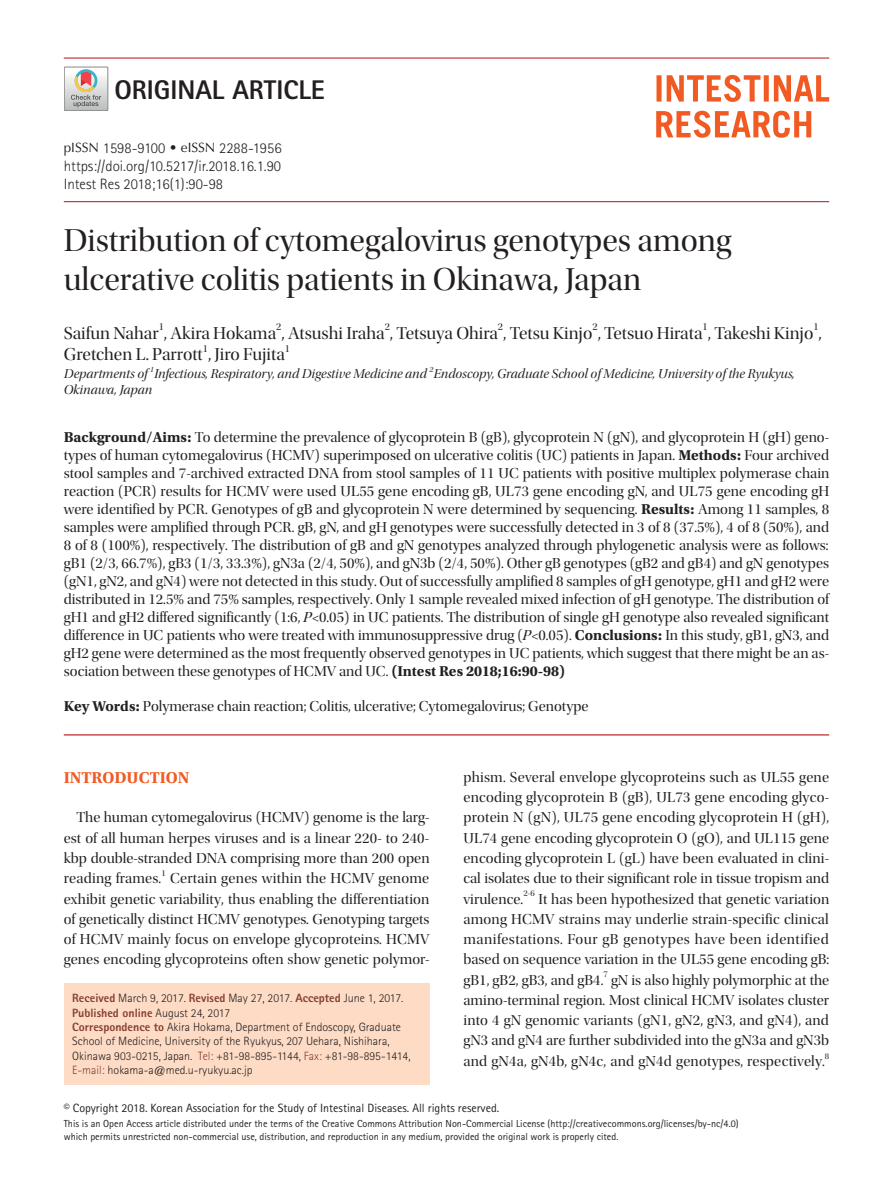
<style>
.page{position:relative;width:893px;height:1191px;background:#fff}
.page>*{position:absolute;margin:0;border:0;box-sizing:border-box;transform-origin:0 0}
.t1{font:33px/39.6px "Utopia Std Disp";color:#231f20}
.t2{font:800 27px "Rotis Sans Serif Std";color:#231f20}
.t3{font:18px "Utopia Std Disp";color:#231f20}
.t4{font:700 16.5px "Utopia Std";color:#f15a22}
.t5{font:15px/20.2px "Utopia Std Disp";color:#231f20;text-align:justify}
.t6{font:300 15px/18px "Rotis Sans Serif Std";color:#231f20;text-align:justify}
.t7{font:13.5px "Utopia Std Disp It";color:#231f20}
.t8{font:300 12px/14.4px "Rotis Sans Serif Std";color:#231f20}
.t9{font:12px "Rotis Sans Serif Std";color:#231f20}
.t10{font:10.5px "Utopia Std Disp";color:#231f20}
.t11{font:10.2px/12.3px "Rotis Sans Serif Std";color:#231f20}
.t12{font:8.7px "Utopia Std Disp";color:#231f20}
.t13{font:7.8px "Utopia Std Disp It";color:#231f20}
.s1{font-family:"Optima LT Std";font-weight:400;font-size:13.5px}
.s2{font-family:"Utopia Std";font-weight:700}
.s3{font-style:italic}
.s4{font-weight:800;color:#843e2f}
.s5{color:#843e2f}
</style>
<div class="page">
<hr style="left:64px;top:58px;width:765px;height:1px;background:#b51218">
<hr style="left:64px;top:201px;width:765px;height:1px;background:#b51218">
<svg style="left:656px;top:111px;width:155px;height:27px"></svg>
<svg style="left:656px;top:75px;width:173px;height:27px"></svg>
<svg style="left:64px;top:67px;width:44px;height:44px;background:#c9c4bf"></svg>
<div style="left:64px;top:983px;width:365px;height:101px;background:#fddbc5"></div>
<hr style="left:64px;top:734px;width:765px;height:1px;background:#b51218">
<h2 class="t2" style="left:114px;top:73px;width:212px">ORIGINAL ARTICLE</h2>
<p class="t6" style="left:64px;top:139px;width:219px"><span class="s1">pISSN</span> 1598-9100 <span class="s1">• eISSN</span> 2288-1956 https://doi.org/10.5217/ir.2018.16.1.90<br>Intest Res 2018;16(1):90-98</p>
<h1 class="t1" style="left:64px;top:221px;width:669px">Distribution of cytomegalovirus genotypes among ulcerative colitis patients in Okinawa, Japan</h1>
<p class="t3" style="left:64px;top:323px;width:760px">Saifun Nahar , Akira Hokama , Atsushi Iraha , Tetsuya Ohira , Tetsu Kinjo , Tetsuo Hirata , Takeshi Kinjo ,</p>
<p class="t10" style="left:159px;top:321px;width:7px">1</p>
<p class="t10" style="left:276px;top:321px;width:7px">2</p>
<p class="t10" style="left:385px;top:321px;width:7px">2</p>
<p class="t10" style="left:498px;top:321px;width:7px">2</p>
<p class="t10" style="left:592px;top:321px;width:7px">2</p>
<p class="t10" style="left:702px;top:321px;width:7px">1</p>
<p class="t10" style="left:813px;top:321px;width:7px">1</p>
<p class="t3" style="left:64px;top:345px;width:223px">Gretchen L. Parrott , Jiro Fujita</p>
<p class="t10" style="left:203px;top:343px;width:7px">1</p>
<p class="t10" style="left:285px;top:343px;width:7px">1</p>
<p class="t7" style="left:64px;top:367px;width:85px">Departments of</p>
<p class="t13" style="left:150px;top:365px;width:5px">1</p>
<p class="t7" style="left:154px;top:367px;width:274px">Infectious, Respiratory, and Digestive Medicine and</p>
<p class="t13" style="left:429px;top:365px;width:5px">2</p>
<p class="t7" style="left:433px;top:367px;width:363px">Endoscopy, Graduate School of Medicine, University of the Ryukyus,</p>
<p class="t7" style="left:64px;top:383px;width:90px">Okinawa, Japan</p>
<p class="t5" style="left:64px;top:428px;width:767px;line-height:18px"><span class="s2">Background/Aims:</span> To determine the prevalence of glycoprotein B (gB), glycoprotein N (gN), and glycoprotein H (gH) geno&shy;types of human cytomegalovirus (HCMV) superimposed on ulcerative colitis (UC) patients in Japan. <span class="s2">Methods:</span> Four archived stool samples and 7-archived extracted DNA from stool samples of 11 UC patients with positive multiplex polymerase chain reaction (PCR) results for HCMV were used UL55 gene encoding gB, UL73 gene encoding gN, and UL75 gene encoding gH were identified by PCR. Genotypes of gB and glycoprotein N were determined by sequencing. <span class="s2">Results:</span> Among 11 samples, 8 samples were amplified through PCR. gB, gN, and gH genotypes were successfully detected in 3 of 8 (37.5%), 4 of 8 (50%), and 8 of 8 (100%), respectively. The distribution of gB and gN genotypes analyzed through phylogenetic analysis were as follows: gB1 (2/3, 66.7%), gB3 (1/3, 33.3%), gN3a (2/4, 50%), and gN3b (2/4, 50%). Other gB genotypes (gB2 and gB4) and gN genotypes (gN1, gN2, and gN4) were not detected in this study. Out of successfully amplified 8 samples of gH genotype, gH1 and gH2 were distributed in 12.5% and 75% samples, respectively. Only 1 sample revealed mixed infection of gH genotype. The distribution of gH1 and gH2 differed significantly (1:6, <span class="s3">P</span>&lt;0.05) in UC patients. The distribution of single gH genotype also revealed significant difference in UC patients who were treated with immunosuppressive drug (<span class="s3">P</span>&lt;0.05). <span class="s2">Conclusions:</span> In this study, gB1, gN3, and gH2 gene were determined as the most frequently observed genotypes in UC patients, which suggest that there might be an as&shy;sociation between these genotypes of HCMV and UC. <span class="s2">(Intest Res 2018;16:90-98)</span></p>
<p class="t5" style="left:64px;top:696px;width:526px"><span class="s2">Key Words:</span> Polymerase chain reaction; Colitis, ulcerative; Cytomegalovirus; Genotype</p>
<p class="t4" style="left:64px;top:768px;width:127px">INTRODUCTION</p>
<p class="t5" style="left:64px;top:808px;width:367px;text-indent:13px">The human cytomegalovirus (HCMV) genome is the larg&shy;est of all human herpes viruses and is a linear 220- to 240- kbp double-stranded DNA comprising more than 200 open reading frames.</p>
<p class="t12" style="left:162px;top:868px;width:6px">1</p>
<p class="t5" style="left:64px;top:868px;width:367px;text-indent:106px">Certain genes within the HCMV genome exhibit genetic variability, thus enabling the differentiation of genetically distinct HCMV genotypes. Genotyping targets of HCMV mainly focus on envelope glycoproteins. HCMV genes encoding glycoproteins often show genetic polymor-</p>
<p class="t8" style="left:72px;top:991px;width:340px"><span class="s4">Received</span> March 9, 2017. <span class="s4">Revised</span> May 27, 2017. <span class="s4">Accepted</span> June 1, 2017.<br><span class="s4">Published online</span> August 24, 2017<br><span class="s4">Correspondence to</span> Akira Hokama, Department of Endoscopy, Graduate School of Medicine, University of the Ryukyus, 207 Uehara, Nishihara, Okinawa 903-0215, Japan. <span class="s5">Tel:</span> +81-98-895-1144, <span class="s5">Fax:</span> +81-98-895-1414, <span class="s5">E-mail:</span> hokama-a@med.u-ryukyu.ac.jp</p>
<p class="t5" style="left:463px;top:767px;width:367px">phism. Several envelope glycoproteins such as UL55 gene encoding glycoprotein B (gB), UL73 gene encoding glyco&shy;protein N (gN), UL75 gene encoding glycoprotein H (gH), UL74 gene encoding glycoprotein O (gO), and UL115 gene encoding glycoprotein L (gL) have been evaluated in clini&shy;cal isolates due to their significant role in tissue tropism and virulence.</p>
<p class="t12" style="left:523px;top:889px;width:13px">2-6</p>
<p class="t5" style="left:463px;top:889px;width:367px;text-indent:75px">It has been hypothesized that genetic variation among HCMV strains may underlie strain-specific clinical manifestations. Four gB genotypes have been identified based on sequence variation in the UL55 gene encoding gB: gB1, gB2, gB3, and gB4.</p>
<p class="t12" style="left:603px;top:970px;width:6px">7</p>
<p class="t5" style="left:463px;top:970px;width:367px;text-indent:148px">gN is also highly polymorphic at the amino-terminal region. Most clinical HCMV isolates cluster into 4 gN genomic variants (gN1, gN2, gN3, and gN4), and gN3 and gN4 are further subdivided into the gN3a and gN3b and gN4a, gN4b, gN4c, and gN4d genotypes, respectively.</p>
<p class="t12" style="left:825px;top:1051px;width:6px">8</p>
<p class="t9" style="left:64px;top:1101px;width:437px">© Copyright 2018. Korean Association for the Study of Intestinal Diseases. All rights reserved.</p>
<p class="t11" style="left:64px;top:1117px;width:676px">This is an Open Access article distributed under the terms of the Creative Commons Attribution Non-Commercial License (http://creativecommons.org/licenses/by-nc/4.0) which permits unrestricted non-commercial use, distribution, and reproduction in any medium, provided the original work is properly cited.</p>
</div>
